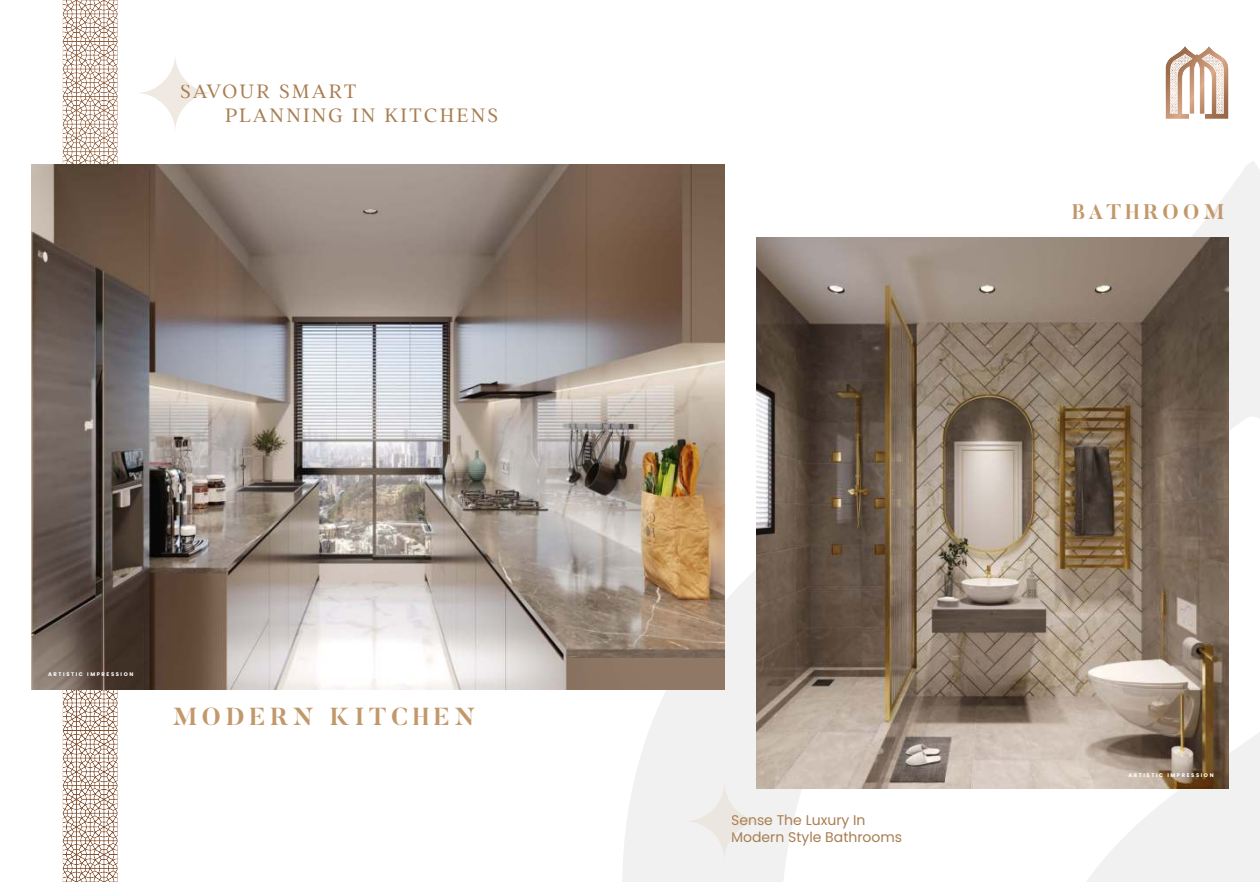
<style>
.page{position:relative;width:1260px;height:882px;background:#fff}
.page>*{position:absolute;margin:0;border:0;box-sizing:border-box;transform-origin:0 0}
.t1{font:700 24.5px "Butler";letter-spacing:.2em;color:#c2986b}
.t2{font:300 21px "Addington CF";letter-spacing:.1em;color:#a87d51}
.t3{font:700 21px "Butler";letter-spacing:.2em;color:#c2986b}
.t4{font:14px/17.5px "Poppins";color:#a87d51}
.t5{font:700 5.25px "Poppins";letter-spacing:.3em;color:#fff}
.s1{color:#a77d52}
</style>
<div class="page">
<svg style="left:619px;top:161px;width:641px;height:721px"></svg>
<img style="left:63px;top:0;width:46px;height:164px">
<svg style="left:685px;top:782px;width:79px;height:79px"></svg>
<img style="left:756px;top:237px;width:472px;height:551px">
<img style="left:32px;top:164px;width:692px;height:525px">
<svg style="left:141px;top:57px;width:69px;height:72px"></svg>
<img style="left:1166px;top:46px;width:62px;height:73px">
<img style="left:1171px;top:54px;width:21px;height:12px">
<img style="left:1170px;top:66px;width:12px;height:27px">
<svg style="left:1170px;top:93px;width:7px;height:21px"></svg>
<img style="left:1202px;top:54px;width:21px;height:12px">
<img style="left:1212px;top:66px;width:11px;height:27px">
<svg style="left:1217px;top:93px;width:6px;height:21px"></svg>
<h2 class="t2" style="left:180px;top:82px;width:178px"><span class="s1">SAV</span>OUR SMART</h2>
<h2 class="t2" style="left:225px;top:105px;width:275px">PLANNING IN KITCHENS</h2>
<p class="t5" style="left:48px;top:672px;width:87px">ARTISTIC IMPRESSION</p>
<h1 class="t1" style="left:173px;top:708px;width:304px">MODERN KITCHEN</h1>
<h2 class="t3" style="left:1072px;top:204px;width:154px">BATHROOM</h2>
<p class="t4" style="left:731px;top:811px;width:173px">Sense The Luxury In<br>Modern Style Bathrooms</p>
<p class="t5" style="left:1128px;top:773px;width:87px">ARTISTIC IMPRESSION</p>
</div>
